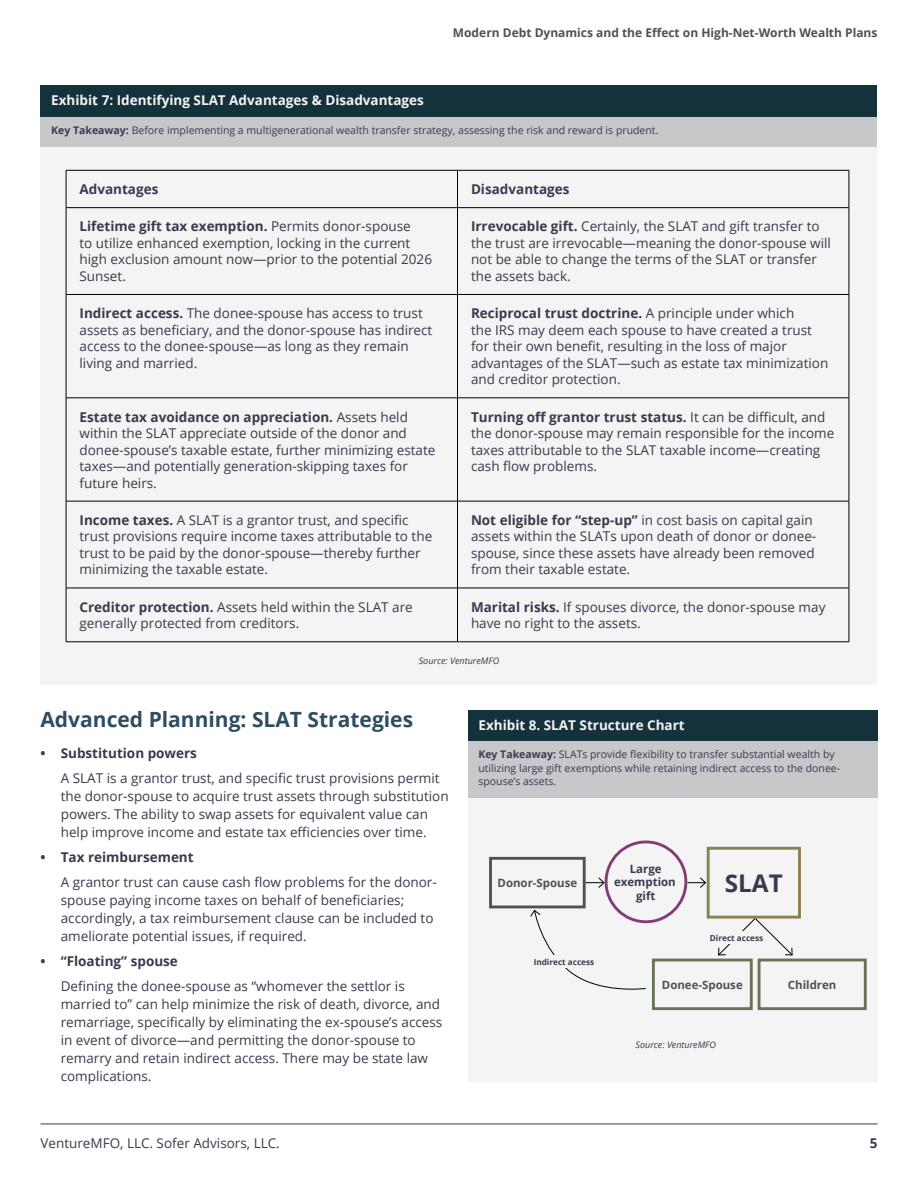
<style>
.page{position:relative;width:918px;height:1188px;background:#fff}
.page>*{position:absolute;margin:0;border:0;box-sizing:border-box;transform-origin:0 0}
.t1{font:700 24.3px "Open Sans";color:#393a4e}
.t2{font:700 21px "Open Sans";color:#2e4d62}
.t3{font:13.5px/16.5px "Open Sans";color:#393a4e}
.t4{font:700 13.5px "Open Sans";color:#393a4e}
.t5{font:700 13.5px "Open Sans";color:#f4f4f4}
.t6{font:700 12px "Open Sans";color:#505055}
.t7{font:700 11.4px "Open Sans";color:#505055}
.t8{font:700 11.4px/13.8px "Open Sans";color:#393a4e;text-align:center}
.t9{font:10.5px/13.5px "Open Sans";color:#393a4e}
.t10{font:italic 9px "Open Sans";color:#393a4e}
.t11{font:700 8.25px "Open Sans";color:#393a4e}
.s1{font-weight:700}
</style>
<div class="page">
<hr style="left:40px;top:1124px;width:838px;height:1px;background:#393a4c">
<div style="left:40px;top:146px;width:838px;height:539px;background:#f4f4f4"></div>
<div style="left:40px;top:85px;width:838px;height:32px;background:#14323c"></div>
<div style="left:40px;top:117px;width:838px;height:30px;background:#c7c8ca"></div>
<svg style="left:67px;top:170px;width:782px;height:472px"></svg>
<hr style="left:66px;top:170px;width:391px;height:1px;background:#000">
<hr style="left:66px;top:171px;width:1px;height:36px;background:#000">
<hr style="left:458px;top:170px;width:391px;height:1px;background:#000">
<hr style="left:457px;top:171px;width:1px;height:36px;background:#000">
<hr style="left:849px;top:171px;width:1px;height:36px;background:#000">
<hr style="left:66px;top:207px;width:391px;height:1px;background:#000">
<hr style="left:66px;top:208px;width:1px;height:86px;background:#000">
<hr style="left:458px;top:207px;width:391px;height:1px;background:#000">
<hr style="left:457px;top:208px;width:1px;height:86px;background:#000">
<hr style="left:849px;top:208px;width:1px;height:86px;background:#000">
<hr style="left:66px;top:294px;width:391px;height:1px;background:#000">
<hr style="left:66px;top:295px;width:1px;height:103px;background:#000">
<hr style="left:458px;top:294px;width:391px;height:1px;background:#000">
<hr style="left:457px;top:295px;width:1px;height:103px;background:#000">
<hr style="left:849px;top:295px;width:1px;height:103px;background:#000">
<hr style="left:66px;top:398px;width:391px;height:1px;background:#000">
<hr style="left:66px;top:398px;width:1px;height:103px;background:#000">
<hr style="left:458px;top:398px;width:391px;height:1px;background:#000">
<hr style="left:457px;top:398px;width:1px;height:103px;background:#000">
<hr style="left:849px;top:398px;width:1px;height:103px;background:#000">
<hr style="left:66px;top:501px;width:391px;height:1px;background:#000">
<hr style="left:66px;top:501px;width:1px;height:87px;background:#000">
<hr style="left:458px;top:501px;width:391px;height:1px;background:#000">
<hr style="left:457px;top:501px;width:1px;height:87px;background:#000">
<hr style="left:849px;top:501px;width:1px;height:87px;background:#000">
<hr style="left:66px;top:588px;width:391px;height:1px;background:#000">
<hr style="left:66px;top:588px;width:1px;height:54px;background:#000">
<hr style="left:458px;top:588px;width:391px;height:1px;background:#000">
<hr style="left:457px;top:588px;width:1px;height:54px;background:#000">
<hr style="left:849px;top:588px;width:1px;height:54px;background:#000">
<hr style="left:66px;top:642px;width:391px;height:1px;background:#000">
<hr style="left:458px;top:642px;width:391px;height:1px;background:#000">
<div style="left:468px;top:798px;width:410px;height:283px;background:#f4f4f4"></div>
<div style="left:468px;top:710px;width:410px;height:32px;background:#14323c"></div>
<div style="left:468px;top:741px;width:410px;height:57px;background:#c7c8ca"></div>
<div style="left:489px;top:857px;width:97px;height:51px;border:3px solid #505055"></div>
<div style="left:652px;top:959px;width:101px;height:51px;border:3px solid #677256"></div>
<div style="left:758px;top:959px;width:109px;height:51px;border:3px solid #677256"></div>
<div style="left:707px;top:847px;width:94px;height:72px;border:3px solid #86814f"></div>
<div style="left:605px;top:841px;width:82px;height:82px;border:3px solid #813c73;border-radius:50%"></div>
<svg style="left:718px;top:917px;width:75px;height:39px"></svg>
<svg style="left:530px;top:909px;width:117px;height:81px"></svg>
<svg style="left:586px;top:877px;width:19px;height:11px"></svg>
<svg style="left:688px;top:877px;width:19px;height:12px"></svg>
<div style="left:707px;top:931px;width:59px;height:12px;background:#f4f4f4"></div>
<div style="left:531px;top:956px;width:66px;height:12px;background:#f4f4f4"></div>
<p class="t6" style="left:453px;top:25px;width:426px">Modern Debt Dynamics and the Effect on High-Net-Worth Wealth Plans</p>
<p class="t5" style="left:51px;top:90px;width:374px">Exhibit 7: Identifying SLAT Advantages &amp; Disadvantages</p>
<p class="t9" style="left:51px;top:123px;width:609px"><span class="s1">Key Takeaway:</span> Before implementing a multigenerational wealth transfer strategy, assessing the risk and reward is prudent.</p>
<p class="t4" style="left:80px;top:180px;width:80px">Advantages</p>
<p class="t4" style="left:471px;top:180px;width:100px">Disadvantages</p>
<p class="t3" style="left:80px;top:218px;width:354px"><span class="s1">Lifetime gift tax exemption.</span> Permits donor-spouse<br>to utilize enhanced exemption, locking in the current high exclusion amount now—prior to the potential 2026<br>Sunset.</p>
<p class="t3" style="left:471px;top:218px;width:361px"><span class="s1">Irrevocable gift.</span> Certainly, the SLAT and gift transfer to the trust are irrevocable—meaning the donor-spouse will not be able to change the terms of the SLAT or transfer the assets back.</p>
<p class="t3" style="left:80px;top:305px;width:354px"><span class="s1">Indirect access.</span> The donee-spouse has access to trust assets as beneficiary, and the donor-spouse has indirect access to the donee-spouse—as long as they remain living and married.</p>
<p class="t3" style="left:471px;top:305px;width:359px"><span class="s1">Reciprocal trust doctrine.</span> A principle under which<br>the IRS may deem each spouse to have created a trust for their own benefit, resulting in the loss of major advantages of the SLAT—such as estate tax minimization and creditor protection.</p>
<p class="t3" style="left:80px;top:408px;width:357px"><span class="s1">Estate tax avoidance on appreciation.</span> Assets held within the SLAT appreciate outside of the donor and donee-spouse’s taxable estate, further minimizing estate taxes—and potentially generation-skipping taxes for future heirs.</p>
<p class="t3" style="left:471px;top:408px;width:365px"><span class="s1">Turning off grantor trust status.</span> It can be difficult, and the donor-spouse may remain responsible for the income taxes attributable to the SLAT taxable income—creating cash flow problems.</p>
<p class="t3" style="left:80px;top:511px;width:354px"><span class="s1">Income taxes.</span> A SLAT is a grantor trust, and specific trust provisions require income taxes attributable to the trust to be paid by the donor-spouse—thereby further minimizing the taxable estate.</p>
<p class="t3" style="left:471px;top:511px;width:347px"><span class="s1">Not eligible for “step-up”</span> in cost basis on capital gain assets within the SLATs upon death of donor or donee&shy;spouse, since these assets have already been removed from their taxable estate.</p>
<p class="t3" style="left:80px;top:598px;width:335px"><span class="s1">Creditor protection.</span> Assets held within the SLAT are generally protected from creditors.</p>
<p class="t3" style="left:471px;top:598px;width:356px"><span class="s1">Marital risks.</span> If spouses divorce, the donor-spouse may have no right to the assets.</p>
<p class="t10" style="left:419px;top:655px;width:82px">Source: VentureMFO</p>
<h2 class="t2" style="left:40px;top:704px;width:374px">Advanced Planning: SLAT Strategies</h2>
<p class="t4" style="left:40px;top:744px;width:158px">• Substitution powers</p>
<p class="t3" style="left:61px;top:769px;width:389px;line-height:18px">A SLAT is a grantor trust, and specific trust provisions permit the donor-spouse to acquire trust assets through substitution powers. The ability to swap assets for equivalent value can help improve income and estate tax efficiencies over time.</p>
<p class="t4" style="left:40px;top:848px;width:155px">• Tax reimbursement</p>
<p class="t3" style="left:61px;top:873px;width:378px;line-height:18px">A grantor trust can cause cash flow problems for the donor&shy;spouse paying income taxes on behalf of beneficiaries; accordingly, a tax reimbursement clause can be included to ameliorate potential issues, if required.</p>
<p class="t4" style="left:40px;top:951px;width:139px">• “Floating” spouse</p>
<p class="t3" style="left:61px;top:977px;width:383px;line-height:18px">Defining the donee-spouse as “whomever the settlor is married to” can help minimize the risk of death, divorce, and remarriage, specifically by eliminating the ex-spouse’s access in event of divorce—and permitting the donor-spouse to remarry and retain indirect access. There may be state law complications.</p>
<p class="t3" style="left:40px;top:1134px;width:241px">VentureMFO, LLC. Sofer Advisors, LLC.</p>
<p class="t5" style="left:478px;top:716px;width:208px">Exhibit 8. SLAT Structure Chart</p>
<p class="t9" style="left:478px;top:748px;width:363px"><span class="s1">Key Takeaway:</span> SLATs provide flexibility to transfer substantial wealth by utilizing large gift exemptions while retaining indirect access to the donee&shy;spouse’s assets.</p>
<p class="t7" style="left:498px;top:875px;width:81px">Donor-Spouse</p>
<p class="t11" style="left:534px;top:956px;width:62px">Indirect access</p>
<p class="t8" style="left:614px;top:861px;width:63px">Large exemption gift</p>
<h1 class="t1" style="left:725px;top:866px;width:59px">SLAT</h1>
<p class="t11" style="left:710px;top:932px;width:55px">Direct access</p>
<p class="t7" style="left:662px;top:977px;width:82px">Donee-Spouse</p>
<p class="t7" style="left:788px;top:977px;width:50px">Children</p>
<p class="t10" style="left:636px;top:1039px;width:82px">Source: VentureMFO</p>
<p class="t4" style="left:870px;top:1133px;width:9px">5</p>
</div>
